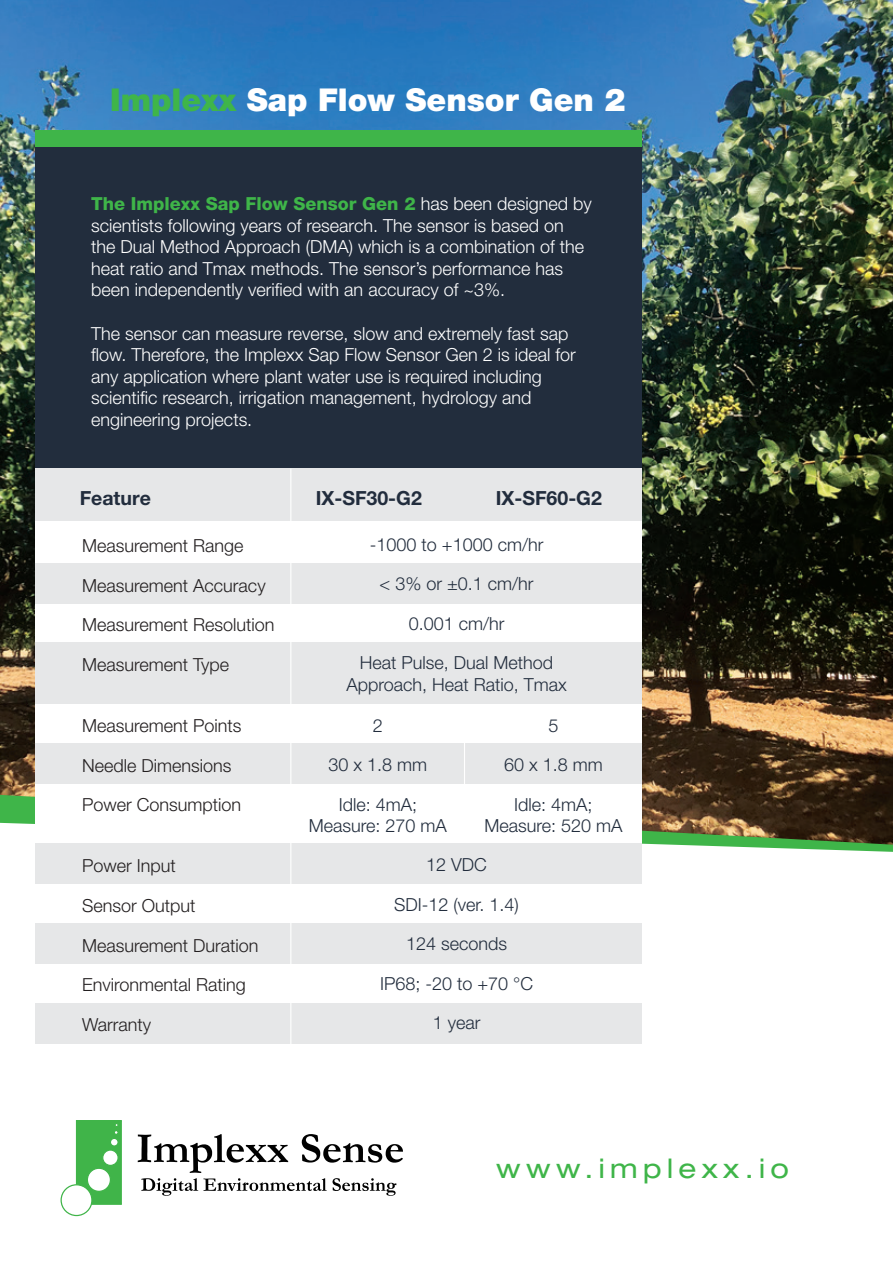
<style>
.page{position:relative;width:893px;height:1263px;background:#fff}
.page>*{position:absolute;margin:0;border:0;box-sizing:border-box;transform-origin:0 0}
.t1{font:900 31.5px "Helvetica Neue LT Pro";color:#fff}
.t2{font:expanded 27px "Helvetica Neue LT Pro";letter-spacing:.2em;color:#3fb549}
.t3{font:700 19.5px "Helvetica Neue LT Pro";color:#222d3d}
.t4{font:300 18px/21.6px "Helvetica Neue LT Pro";color:#fff}
.t5{font:300 18px/39.6px "Helvetica Neue LT Pro";color:#222d3d;text-align:center}
.t6{font:300 18px/39.6px "Helvetica Neue LT Pro";color:#231f20}
.s1{color:#3fb549}
.s2{font-weight:800;color:#3fb549}
</style>
<div class="page">
<img style="left:0;top:0;width:893px;height:795px">
<div style="left:36px;top:133px;width:606px;height:336px;background:#222d3d"></div>
<div style="left:36px;top:131px;width:606px;height:16px;background:#3fb549"></div>
<svg style="left:6px;top:823px;width:887px;height:394px"></svg>
<div style="left:36px;top:469px;width:606px;height:424px;background:#fff"></div>
<div style="left:36px;top:563px;width:606px;height:41px;background:#e6e7e8"></div>
<div style="left:36px;top:469px;width:606px;height:52px;background:#e6e7e8"></div>
<div style="left:36px;top:743px;width:606px;height:41px;background:#e6e7e8"></div>
<div style="left:36px;top:844px;width:606px;height:40px;background:#e6e7e8"></div>
<div style="left:36px;top:923px;width:606px;height:41px;background:#e6e7e8"></div>
<div style="left:36px;top:1003px;width:606px;height:40px;background:#e6e7e8"></div>
<div style="left:36px;top:643px;width:606px;height:61px;background:#e6e7e8"></div>
<div style="left:77px;top:1121px;width:44px;height:83px;background:#40b449"></div>
<div style="left:76px;top:1120px;width:46px;height:85px;border:1px solid #40b449"></div>
<div style="left:87px;top:1168px;width:23px;height:23px;background:#fff;border-radius:50%"></div>
<div style="left:87px;top:1168px;width:24px;height:24px;border:1px solid #40b449;border-radius:50%"></div>
<div style="left:103px;top:1150px;width:15px;height:15px;background:#fff;border-radius:50%"></div>
<div style="left:102px;top:1149px;width:17px;height:17px;border:1px solid #40b449;border-radius:50%"></div>
<div style="left:110px;top:1138px;width:8px;height:8px;background:#fff;border-radius:50%"></div>
<div style="left:110px;top:1138px;width:9px;height:9px;border:1px solid #40b449;border-radius:50%"></div>
<div style="left:61px;top:1185px;width:31px;height:30px;background:#fff;border-radius:50%"></div>
<div style="left:61px;top:1184px;width:32px;height:32px;border:1px solid #40b449;border-radius:50%"></div>
<svg style="left:115px;top:1124px;width:3px;height:10px"></svg>
<svg style="left:138px;top:1134px;width:265px;height:62px"></svg>
<hr style="left:290px;top:469px;width:1px;height:598px;background:#fff">
<hr style="left:464px;top:732px;width:1px;height:60px;background:#fff">
<h1 class="t1" style="left:110px;top:81px;width:517px"><span class="s1">Implexx</span> Sap Flow Sensor Gen 2</h1>
<p class="t4" style="left:91px;top:192px;width:502px"><span class="s2">The Implexx Sap Flow Sensor Gen 2</span> has been designed by scientists following years of research. The sensor is based on the Dual Method Approach (DMA) which is a combination of the heat ratio and Tmax methods. The sensor’s performance has been independently verified with an accuracy of ~3%.</p>
<p class="t4" style="left:91px;top:322px;width:486px">The sensor can measure reverse, slow and extremely fast sap flow. Therefore, the Implexx Sap Flow Sensor Gen 2 is ideal for any application where plant water use is required including scientific research, irrigation management, hydrology and engineering projects.</p>
<p class="t3" style="left:80px;top:486px;width:73px">Feature</p>
<p class="t3" style="left:316px;top:486px;width:108px">IX-SF30-G2</p>
<p class="t3" style="left:496px;top:486px;width:108px">IX-SF60-G2</p>
<p class="t6" style="left:82px;top:525px;width:194px">Measurement Range<br>Measurement Accuracy<br>Measurement Resolution</p>
<p class="t6" style="left:82px;top:644px;width:149px">Measurement Type</p>
<p class="t6" style="left:82px;top:705px;width:161px">Measurement Points<br>Needle Dimensions<br>Power Consumption</p>
<p class="t6" style="left:82px;top:846px;width:95px">Power Input</p>
<p class="t6" style="left:82px;top:885px;width:115px">Sensor Output</p>
<p class="t6" style="left:82px;top:925px;width:178px">Measurement Duration<br>Environmental Rating<br>Warranty</p>
<p class="t5" style="left:370px;top:524px;width:175px">-1000 to +1000 cm/hr &lt; 3% or ±0.1 cm/hr<br>0.001 cm/hr</p>
<p class="t5" style="left:346px;top:652px;width:222px;line-height:21.6px">Heat Pulse, Dual Method<br>Approach, Heat Ratio, Tmax</p>
<p class="t5" style="left:329px;top:705px;width:100px">2<br>30 x 1.8 mm<br>Idle: 4mA;</p>
<p class="t5" style="left:309px;top:806px;width:140px">Measure: 270 mA</p>
<p class="t5" style="left:504px;top:705px;width:100px">5<br>60 x 1.8 mm</p>
<p class="t5" style="left:484px;top:793px;width:140px;line-height:21.6px">Idle: 4mA;<br>Measure: 520 mA</p>
<p class="t5" style="left:426px;top:844px;width:62px">12 VDC</p>
<p class="t5" style="left:394px;top:884px;width:126px">SDI-12 (ver. 1.4)</p>
<p class="t5" style="left:380px;top:924px;width:155px">124 seconds<br>IP68; -20 to +70 °C<br>1 year</p>
<h2 class="t2" style="left:496px;top:1153px;width:294px">www.implexx.io</h2>
</div>
